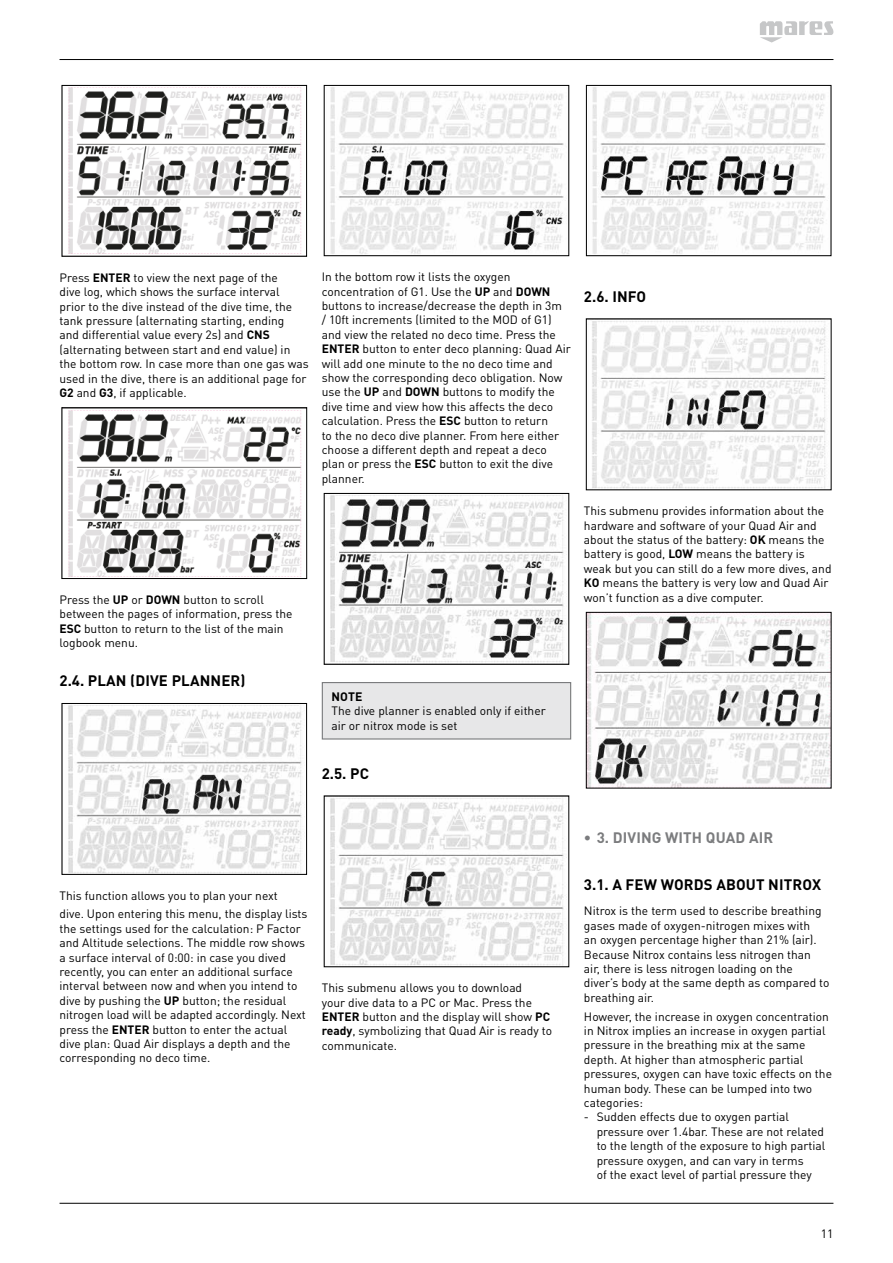
<style>
.page{position:relative;width:893px;height:1263px;background:#fff}
.page>*{position:absolute;margin:0;border:0;box-sizing:border-box;transform-origin:0 0}
.t1{font:700 15px "DIN Pro";letter-spacing:.01em;color:#000}
.t2{font:700 15px "DIN Pro";letter-spacing:.01em;color:#7b7c7e}
.t3{font:700 12.15px "DIN Pro";color:#000}
.t4{font:12px/14.4px "DIN Pro";color:#000}
.s1{font-weight:700}
</style>
<div class="page">
<hr style="left:60px;top:59px;width:773px;height:1px;background:#000">
<hr style="left:60px;top:1203px;width:773px;height:1px;background:#000">
<svg style="left:760px;top:21px;width:74px;height:22px"></svg>
<svg style="left:61px;top:85px;width:246px;height:172px"></svg>
<svg style="left:61px;top:407px;width:246px;height:172px"></svg>
<svg style="left:61px;top:703px;width:246px;height:172px"></svg>
<svg style="left:323px;top:85px;width:247px;height:171px"></svg>
<svg style="left:323px;top:493px;width:247px;height:172px"></svg>
<div style="left:322px;top:682px;width:249px;height:57px;background:#e7e7e8"></div>
<div style="left:322px;top:682px;width:249px;height:57px;border:1px solid #7b7c7e"></div>
<svg style="left:323px;top:795px;width:247px;height:172px"></svg>
<svg style="left:586px;top:85px;width:246px;height:171px"></svg>
<svg style="left:585px;top:318px;width:247px;height:173px"></svg>
<svg style="left:585px;top:612px;width:247px;height:177px"></svg>
<p class="t4" style="left:60px;top:270px;width:251px">Press <span class="s1">ENTER</span> to view the next page of the<br>dive log, which shows the surface interval<br>prior to the dive instead of the dive time, the tank pressure (alternating starting, ending<br>and differential value every 2s) and <span class="s1">CNS </span>(alternating between start and end value) in the bottom row. In case more than one gas was used in the dive, there is an additional page for <span class="s1">G2</span> and <span class="s1">G3</span>, if applicable.</p>
<p class="t4" style="left:60px;top:592px;width:235px">Press the <span class="s1">UP</span> or <span class="s1">DOWN</span> button to scroll between the pages of information, press the <span class="s1">ESC</span> button to return to the list of the main logbook menu.</p>
<p class="t1" style="left:60px;top:671px;width:187px">2.4. PLAN (DIVE PLANNER)</p>
<p class="t4" style="left:322px;top:269px;width:251px">In the bottom row it lists the oxygen concentration of G1. Use the <span class="s1">UP</span> and <span class="s1">DOWN </span>buttons to increase/decrease the depth in 3m<br>/ 10ft increments (limited to the MOD of G1) and view the related no deco time. Press the <span class="s1">ENTER</span> button to enter deco planning: Quad Air will add one minute to the no deco time and show the corresponding deco obligation. Now use the <span class="s1">UP</span> and <span class="s1">DOWN</span> buttons to modify the dive time and view how this affects the deco calculation. Press the <span class="s1">ESC</span> button to return<br>to the no deco dive planner. From here either choose a different depth and repeat a deco plan or press the <span class="s1">ESC</span> button to exit the dive planner.</p>
<p class="t1" style="left:584px;top:286px;width:64px">2.6. INFO</p>
<p class="t4" style="left:584px;top:503px;width:249px">This submenu provides information about the hardware and software of your Quad Air and about the status of the battery: <span class="s1">OK</span> means the battery is good, <span class="s1">LOW</span> means the battery is weak but you can still do a few more dives, and <span class="s1">KO</span> means the battery is very low and Quad Air won’t function as a dive computer.</p>
<p class="t3" style="left:332px;top:688px;width:32px">NOTE</p>
<p class="t4" style="left:331px;top:703px;width:216px">The dive planner is enabled only if either air or nitrox mode is set</p>
<p class="t1" style="left:322px;top:763px;width:49px">2.5. PC</p>
<p class="t4" style="left:60px;top:886px;width:249px;line-height:18.6px">This function allows you to plan your next<br>dive. Upon entering this menu, the display lists</p>
<p class="t4" style="left:60px;top:921px;width:248px">the settings used for the calculation: P Factor and Altitude selections. The middle row shows a surface interval of 0:00: in case you dived recently, you can enter an additional surface interval between now and when you intend to dive by pushing the <span class="s1">UP</span> button; the residual nitrogen load will be adapted accordingly. Next press the <span class="s1">ENTER</span> button to enter the actual dive plan: Quad Air displays a depth and the corresponding no deco time.</p>
<p class="t4" style="left:322px;top:980px;width:232px">This submenu allows you to download<br>your dive data to a PC or Mac. Press the <span class="s1">ENTER</span> button and the display will show <span class="s1">PC ready</span>, symbolizing that Quad Air is ready to communicate.</p>
<p class="t2" style="left:584px;top:827px;width:191px">• 3. DIVING WITH QUAD AIR</p>
<p class="t1" style="left:584px;top:875px;width:239px">3.1. A FEW WORDS ABOUT NITROX</p>
<p class="t4" style="left:584px;top:903px;width:247px">Nitrox is the term used to describe breathing gases made of oxygen-nitrogen mixes with<br>an oxygen percentage higher than 21% (air).<br>Because Nitrox contains less nitrogen than air, there is less nitrogen loading on the diver’s body at the same depth as compared to breathing air.</p>
<p class="t4" style="left:584px;top:1008px;width:250px">However, the increase in oxygen concentration in Nitrox implies an increase in oxygen partial pressure in the breathing mix at the same depth. At higher than atmospheric partial pressures, oxygen can have toxic effects on the human body. These can be lumped into two categories:</p>
<p class="t4" style="left:597px;top:1109px;width:230px;text-indent:-13px">- Sudden effects due to oxygen partial pressure over 1.4bar. These are not related to the length of the exposure to high partial pressure oxygen, and can vary in terms<br>of the exact level of partial pressure they</p>
<p class="t4" style="left:821px;top:1226px;width:14px">11</p>
</div>
